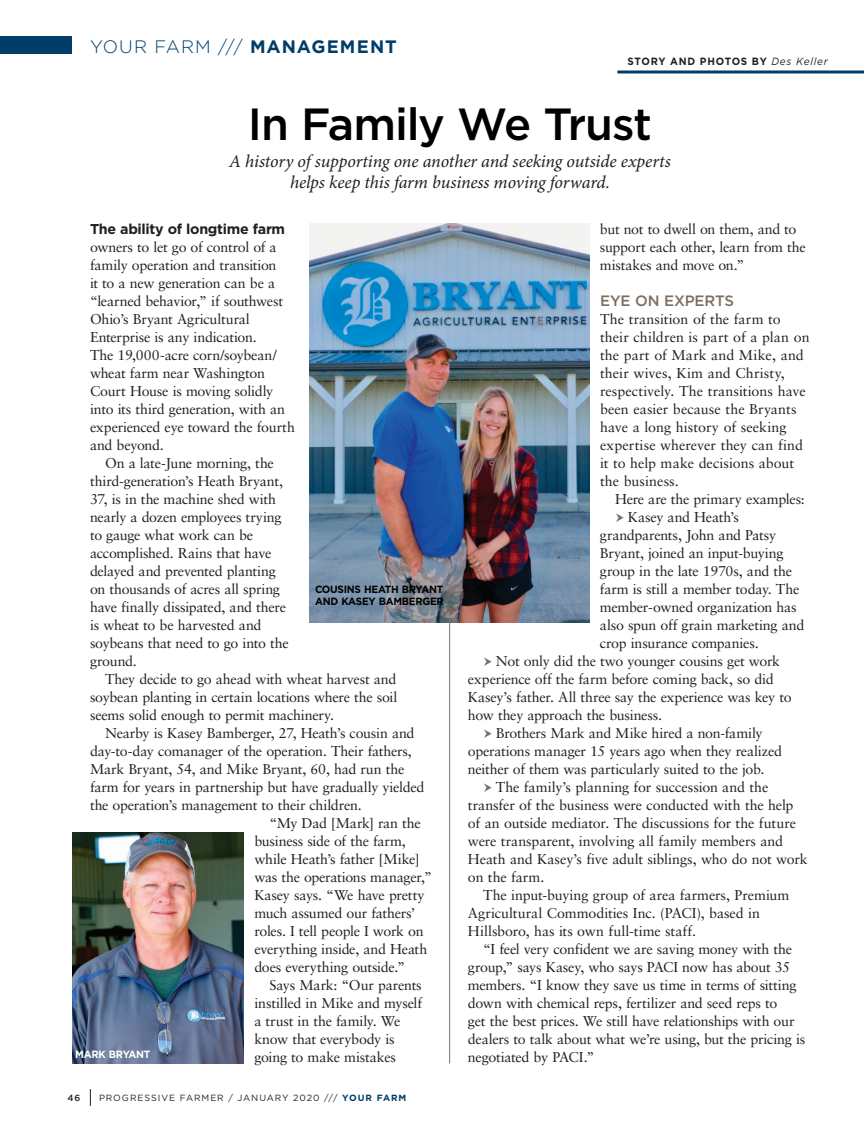
<style>
.page{position:relative;width:864px;height:1134px;background:#fff}
.page>*{position:absolute;margin:0;border:0;box-sizing:border-box;transform-origin:0 0}
.t1{font:500 45px "Gotham";letter-spacing:-.025em;color:#000001}
.t2{font:italic 18px/21px "Minion Pro";letter-spacing:-.01em;color:#231f20;text-align:center}
.t3{font:300 18px "Gotham";letter-spacing:.055em;color:#003d69}
.t4{font:500 15px "Gotham";letter-spacing:-.015em;color:#7c6e5f}
.t5{font:14.25px/18px "Sabon LT Std";letter-spacing:-.015em;color:#231f20}
.t6{font:14.25px/18px "Sabon LT Std";letter-spacing:.005em;color:#231f20}
.t7{font:700 14.25px "Gotham";letter-spacing:-.025em;color:#231f20}
.t8{font:700 10.5px/12.6px "Gotham";letter-spacing:-.025em;color:#000;scale:.96 1}
.t9{font:700 10.5px "Gotham";letter-spacing:.07em;color:#231f20;scale:.95 1}
.t10{font:700 10.5px "Gotham";letter-spacing:-.025em;color:#fff;scale:.96 1}
.t11{font:9px "Gotham";letter-spacing:.105em;color:#231f20}
.t12{font:500 9px "Gotham";color:#231f20}
.s1{font-weight:700}
.s2{font-weight:400;font-style:italic}
.s3{font-weight:700;color:#003d69}
</style>
<div class="page">
<img style="left:72px;top:832px;width:172px;height:232px">
<img style="left:309px;top:224px;width:281px;height:399px">
<div style="left:0;top:36px;width:72px;height:18px;background:#003d69"></div>
<svg style="left:90px;top:1089px;width:1px;height:17px"></svg>
<svg style="left:617px;top:70px;width:247px;height:4px"></svg>
<hr style="left:449px;top:619px;width:1px;height:445px;background:#797371">
<p class="t3" style="left:90px;top:36px;width:308px">YOUR FARM /// <span class="s1">MANAGEMENT</span></p>
<p class="t9" style="left:627px;top:55px;width:213px">STORY AND PHOTOS BY <span class="s2">Des Keller</span></p>
<h1 class="t1" style="left:248px;top:95px;width:406px">In Family We Trust</h1>
<p class="t2" style="left:229px;top:152px;width:443px">A history of supporting one another and seeking outside experts helps keep this farm business moving forward.</p>
<p class="t7" style="left:90px;top:220px;width:197px">The ability of longtime farm</p>
<p class="t5" style="left:90px;top:238px;width:206px">owners to let go of control of a family operation and transition<br>it to a new generation can be a “learned behavior,” if southwest<br>Ohio’s Bryant Agricultural<br>Enterprise is any indication.<br>The 19,000-acre corn/soybean/ wheat farm near Washington<br>Court House is moving solidly into its third generation, with an experienced eye toward the fourth and beyond.</p>
<p class="t5" style="left:90px;top:454px;width:200px;text-indent:15px">On a late-June morning, the third-generation’s Heath Bryant,<br>37, is in the machine shed with nearly a dozen employees trying to gauge what work can be accomplished. Rains that have delayed and prevented planting on thousands of acres all spring have finally dissipated, and there is wheat to be harvested and soybeans that need to go into the ground.</p>
<p class="t5" style="left:90px;top:670px;width:309px;text-align:justify;text-indent:15px">They decide to go ahead with wheat harvest and soybean planting in certain locations where the soil seems solid enough to permit machinery.</p>
<p class="t5" style="left:105px;top:724px;width:311px">Nearby is Kasey Bamberger, 27, Heath’s cousin and</p>
<p class="t5" style="left:90px;top:742px;width:323px">day-to-day comanager of the operation. Their fathers,</p>
<p class="t5" style="left:90px;top:760px;width:316px">Mark Bryant, 54, and Mike Bryant, 60, had run the</p>
<p class="t5" style="left:90px;top:778px;width:336px">farm for years in partnership but have gradually yielded</p>
<p class="t5" style="left:90px;top:796px;width:273px">the operation’s management to their children.</p>
<p class="t5" style="left:269px;top:814px;width:153px">“My Dad [Mark] ran the</p>
<p class="t5" style="left:254px;top:832px;width:153px">business side of the farm,</p>
<p class="t5" style="left:254px;top:850px;width:167px">while Heath’s father [Mike]</p>
<p class="t5" style="left:254px;top:868px;width:179px">was the operations manager,”</p>
<p class="t5" style="left:254px;top:886px;width:172px">Kasey says. “We have pretty</p>
<p class="t5" style="left:254px;top:904px;width:162px">much assumed our fathers’</p>
<p class="t5" style="left:254px;top:922px;width:171px">roles. I tell people I work on</p>
<p class="t5" style="left:254px;top:940px;width:174px">everything inside, and Heath</p>
<p class="t5" style="left:254px;top:958px;width:152px">does everything outside.”</p>
<p class="t5" style="left:269px;top:976px;width:154px">Says Mark: “Our parents</p>
<p class="t5" style="left:254px;top:994px;width:169px">instilled in Mike and myself</p>
<p class="t5" style="left:254px;top:1012px;width:148px">a trust in the family. We</p>
<p class="t5" style="left:254px;top:1030px;width:142px">know that everybody is</p>
<p class="t5" style="left:254px;top:1048px;width:143px">going to make mistakes</p>
<p class="t8" style="left:315px;top:583px;width:136px">COUSINS HEATH BRYANT<br>AND KASEY BAMBERGER</p>
<p class="t10" style="left:75px;top:1047px;width:80px">MARK BRYANT</p>
<p class="t12" style="left:67px;top:1092px;width:14px">46</p>
<p class="t11" style="left:99px;top:1092px;width:309px">PROGRESSIVE FARMER / JANUARY 2020 /// <span class="s3">YOUR FARM</span></p>
<p class="t5" style="left:600px;top:220px;width:207px">but not to dwell on them, and to support each other, learn from the mistakes and move on.”</p>
<p class="t4" style="left:600px;top:291px;width:136px">EYE ON EXPERTS</p>
<p class="t6" style="left:600px;top:310px;width:211px">The transition of the farm to their children is part of a plan on the part of Mark and Mike, and their wives, Kim and Christy, respectively. The transitions have been easier because the Bryants have a long history of seeking expertise wherever they can find it to help make decisions about the business.</p>
<p class="t5" style="left:615px;top:490px;width:191px">Here are the primary examples:</p>
<p class="t5" style="left:628px;top:508px;width:113px">Kasey and Heath’s</p>
<p class="t5" style="left:600px;top:526px;width:178px">grandparents, John and Patsy</p>
<p class="t5" style="left:600px;top:544px;width:185px">Bryant, joined an input-buying</p>
<p class="t5" style="left:600px;top:562px;width:194px">group in the late 1970s, and the</p>
<p class="t5" style="left:600px;top:580px;width:201px">farm is still a member today. The</p>
<p class="t5" style="left:600px;top:598px;width:198px">member-owned organization has</p>
<p class="t5" style="left:600px;top:616px;width:206px">also spun off grain marketing and</p>
<p class="t5" style="left:600px;top:634px;width:160px">crop insurance companies.</p>
<p class="t5" style="left:496px;top:652px;width:286px">Not only did the two younger cousins get work</p>
<p class="t5" style="left:468px;top:670px;width:307px">experience off the farm before coming back, so did</p>
<p class="t5" style="left:468px;top:688px;width:325px">Kasey’s father. All three say the experience was key to</p>
<p class="t5" style="left:468px;top:706px;width:196px">how they approach the business.</p>
<p class="t5" style="left:496px;top:724px;width:268px">Brothers Mark and Mike hired a non-family</p>
<p class="t5" style="left:468px;top:742px;width:316px">operations manager 15 years ago when they realized</p>
<p class="t5" style="left:468px;top:760px;width:298px">neither of them was particularly suited to the job.</p>
<p class="t5" style="left:496px;top:778px;width:274px">The family’s planning for succession and the</p>
<p class="t5" style="left:468px;top:796px;width:327px">transfer of the business were conducted with the help</p>
<p class="t5" style="left:468px;top:814px;width:330px">of an outside mediator. The discussions for the future</p>
<p class="t5" style="left:468px;top:832px;width:317px">were transparent, involving all family members and</p>
<p class="t5" style="left:468px;top:850px;width:341px">Heath and Kasey’s five adult siblings, who do not work</p>
<p class="t5" style="left:468px;top:868px;width:78px">on the farm.</p>
<p class="t5" style="left:483px;top:886px;width:308px">The input-buying group of area farmers, Premium</p>
<p class="t5" style="left:468px;top:904px;width:294px">Agricultural Commodities Inc. (PACI), based in</p>
<p class="t6" style="left:468px;top:922px;width:230px">Hillsboro, has its own full-time staff.</p>
<p class="t5" style="left:483px;top:940px;width:311px">“I feel very confident we are saving money with the</p>
<p class="t5" style="left:468px;top:958px;width:324px">group,” says Kasey, who says PACI now has about 35</p>
<p class="t5" style="left:468px;top:976px;width:330px">members. “I know they save us time in terms of sitting</p>
<p class="t5" style="left:468px;top:994px;width:311px">down with chemical reps, fertilizer and seed reps to</p>
<p class="t5" style="left:468px;top:1012px;width:328px">get the best prices. We still have relationships with our</p>
<p class="t5" style="left:468px;top:1030px;width:339px">dealers to talk about what we’re using, but the pricing is</p>
<p class="t5" style="left:468px;top:1048px;width:128px">negotiated by PACI.”</p>
</div>
